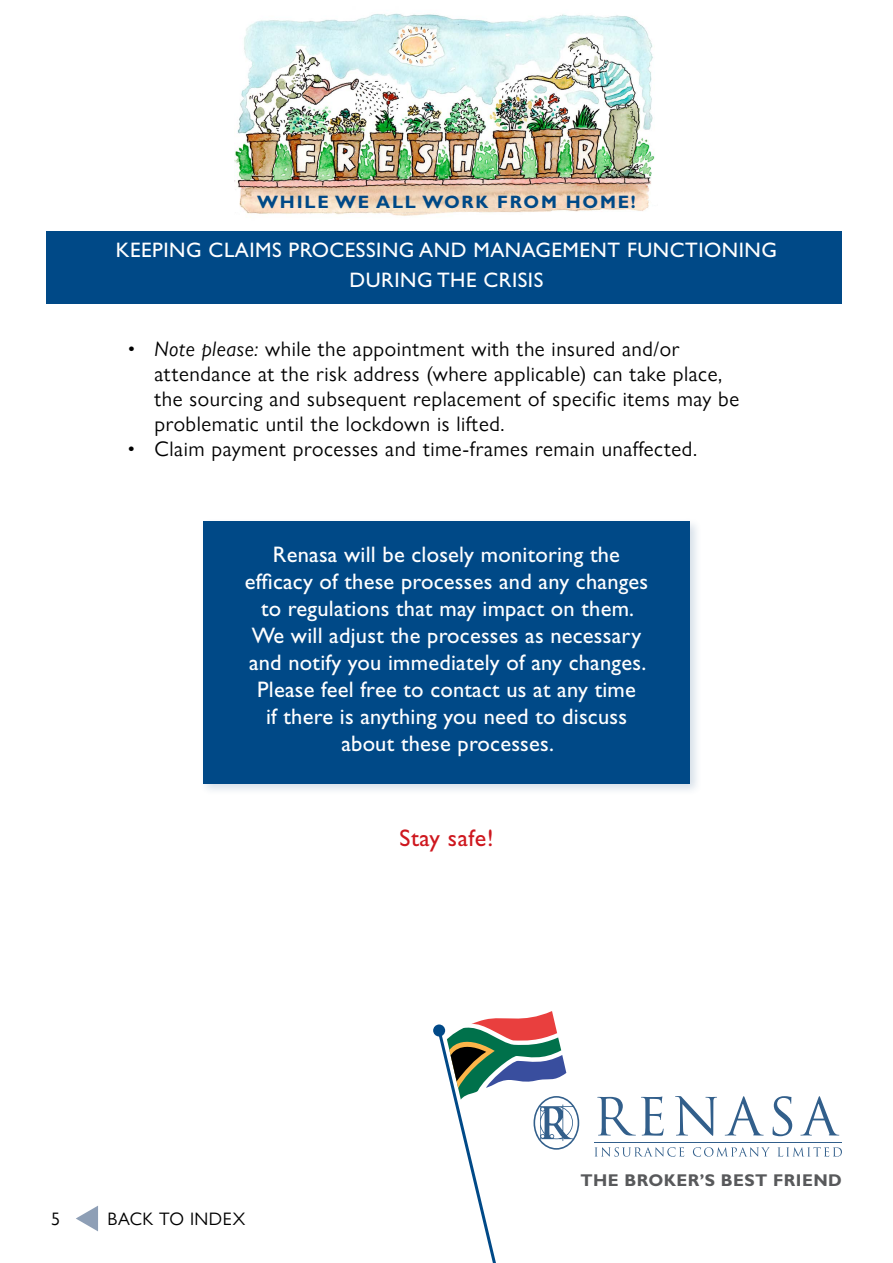
<style>
.page{position:relative;width:893px;height:1263px;background:#fff}
.page>*{position:absolute;margin:0;border:0;box-sizing:border-box;transform-origin:0 0}
.t1{font:24px "Gill Sans Std";letter-spacing:.025em;color:#ce171e}
.t2{font:22.5px/27px "Gill Sans Std";letter-spacing:.01em;color:#fff;text-align:center}
.t3{font:21px/25.2px "Gill Sans Nova";letter-spacing:.025em;color:#000}
.t4{font:21px/30px "Gill Sans Std";letter-spacing:.025em;color:#fff;text-align:center}
.t5{font:700 18px "Gill Sans Std";letter-spacing:.1em;color:#004987}
.t6{font:18px "Gill Sans Nova";letter-spacing:.025em;color:#000}
.t7{font:700 17.1px "Gill Sans Std";letter-spacing:.025em;color:#58595b}
.s1{font-style:italic}
</style>
<div class="page">
<img style="left:235px;top:13px;width:420px;height:203px">
<svg style="left:650px;top:158px;width:5px;height:47px"></svg>
<div style="left:47px;top:232px;width:795px;height:72px;background:#004987"></div>
<svg style="left:433px;top:1024px;width:12px;height:12px"></svg>
<svg style="left:436px;top:1011px;width:143px;height:252px"></svg>
<svg style="left:597px;top:1096px;width:242px;height:40px"></svg>
<svg style="left:595px;top:1147px;width:89px;height:10px"></svg>
<svg style="left:693px;top:1147px;width:77px;height:10px"></svg>
<svg style="left:777px;top:1147px;width:65px;height:9px"></svg>
<hr style="left:595px;top:1142px;width:247px;height:1px;background:#325f8b">
<svg style="left:76px;top:1205px;width:22px;height:26px"></svg>
<div style="left:199px;top:517px;width:503px;height:279px;background:#325f8d;opacity:.2"></div>
<div style="left:203px;top:521px;width:487px;height:263px;background:#004987"></div>
<p class="t5" style="left:257px;top:191px;width:380px">WHILE WE ALL WORK FROM HOME!</p>
<p class="t4" style="left:116px;top:235px;width:663px">KEEPING CLAIMS PROCESSING AND MANAGEMENT FUNCTIONING<br>DURING THE CRISIS</p>
<p class="t3" style="left:155px;top:336px;width:586px;text-indent:-27px"><span class="s1">• Note please:</span> while the appointment with the insured and/or attendance at the risk address (where applicable) can take place, the sourcing and subsequent replacement of specific items may be problematic until the lockdown is lifted.</p>
<p class="t3" style="left:128px;top:436px;width:571px">• Claim payment processes and time-frames remain unaffected.</p>
<p class="t2" style="left:245px;top:541px;width:405px">Renasa will be closely monitoring the efficacy of these processes and any changes to regulations that may impact on them.<br>We will adjust the processes as necessary and notify you immediately of any changes.<br>Please feel free to contact us at any time<br>if there is anything you need to discuss about these processes.</p>
<p class="t6" style="left:51px;top:1208px;width:10px">5</p>
<p class="t6" style="left:107px;top:1208px;width:139px">BACK TO INDEX</p>
<p class="t1" style="left:399px;top:824px;width:96px">Stay safe!</p>
<p class="t7" style="left:580px;top:1170px;width:263px">THE BROKER’S BEST FRIEND</p>
</div>
